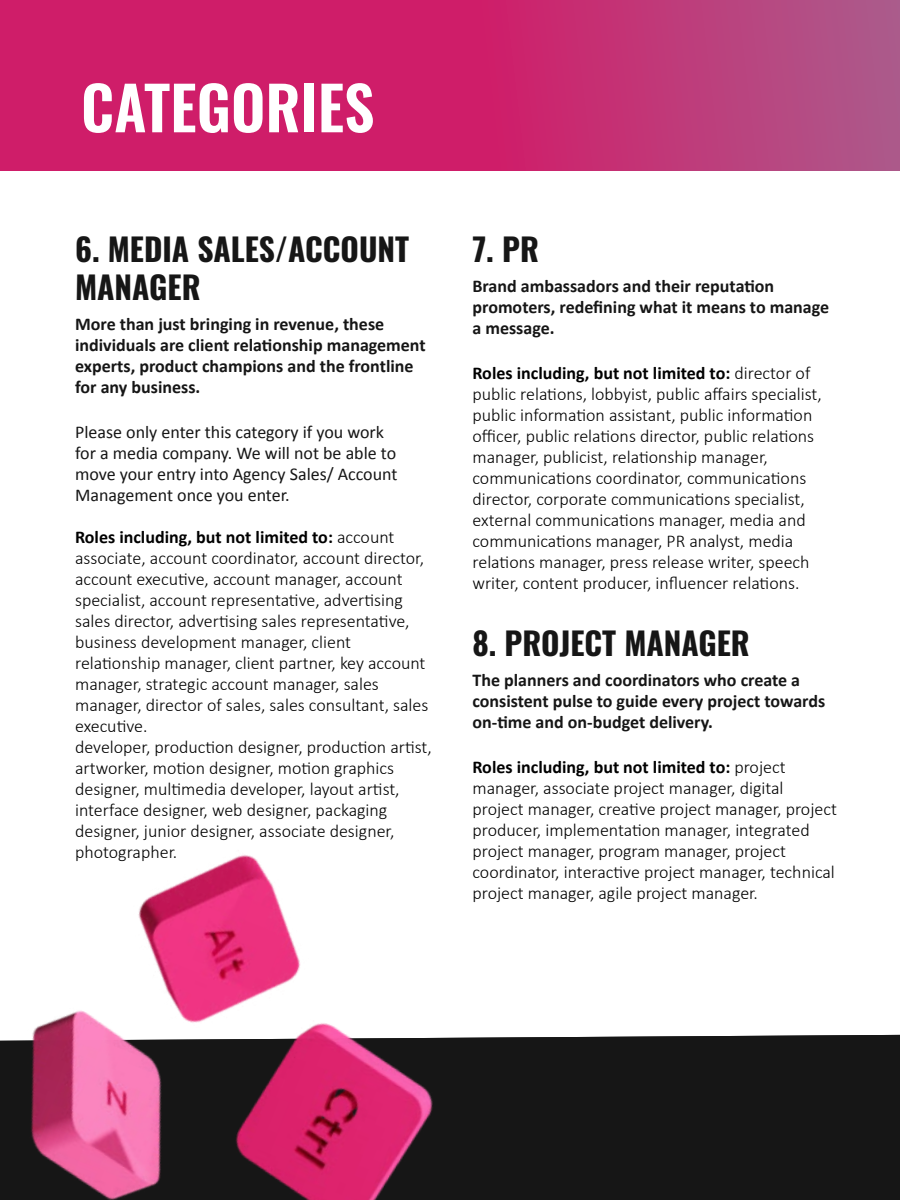
<style>
.page{position:relative;width:900px;height:1200px;background:#fff}
.page>*{position:absolute;margin:0;border:0;box-sizing:border-box;transform-origin:0 0}
.t1{font:600 60px "Oswald";color:#fff}
.t2{font:700 31.5px/37.8px "Oswald";color:#161616}
.t3{font:300 18px/21px "Calibri";color:#000}
.t4{font:700 18px/21px "Calibri";color:#161616}
.t5{font:18px/21px "Calibri";color:#161616}
.s1{font-weight:700}
</style>
<div class="page">
<div style="left:528px;top:1035px;width:372px;height:165px;background:#161616"></div>
<img style="left:0;top:855px;width:528px;height:345px">
<svg style="left:0;top:0;width:900px;height:171px;background:#c72b71"></svg>
<h1 class="t1" style="left:81px;top:77px;width:295px">CATEGORIES</h1>
<h2 class="t2" style="left:75px;top:232px;width:336px">6. MEDIA SALES/ACCOUNT<br>MANAGER</h2>
<p class="t4" style="left:75px;top:313px;width:352px">More than just bringing in revenue, these individuals are client relationship management experts, product champions and the frontline for any business.</p>
<p class="t5" style="left:75px;top:421px;width:324px">Please only enter this category if you work for a media company. We will not be able to move your entry into Agency Sales/ Account Management once you enter.</p>
<p class="t3" style="left:75px;top:526px;width:358px"><span class="s1">Roles including, but not limited to:</span> account associate, account coordinator, account director, account executive, account manager, account specialist, account representative, advertising sales director, advertising sales representative, business development manager, client relationship manager, client partner, key account manager, strategic account manager, sales manager, director of sales, sales consultant, sales executive.<br>developer, production designer, production artist, artworker, motion designer, motion graphics designer, multimedia developer, layout artist, interface designer, web designer, packaging designer, junior designer, associate designer, photographer.</p>
<h2 class="t2" style="left:472px;top:232px;width:68px">7. PR</h2>
<p class="t4" style="left:472px;top:275px;width:358px">Brand ambassadors and their reputation promoters, redefining what it means to manage a message.</p>
<p class="t3" style="left:472px;top:363px;width:351px"><span class="s1">Roles including, but not limited to:</span> director of public relations, lobbyist, public affairs specialist, public information assistant, public information officer, public relations director, public relations manager, publicist, relationship manager, communications coordinator, communications director, corporate communications specialist, external communications manager, media and communications manager, PR analyst, media relations manager, press release writer, speech writer, content producer, influencer relations.</p>
<h2 class="t2" style="left:472px;top:626px;width:279px">8. PROJECT MANAGER</h2>
<p class="t4" style="left:472px;top:668px;width:354px">The planners and coordinators who create a consistent pulse to guide every project towards on-time and on-budget delivery.</p>
<p class="t3" style="left:472px;top:756px;width:366px"><span class="s1">Roles including, but not limited to:</span> project manager, associate project manager, digital project manager, creative project manager, project producer, implementation manager, integrated project manager, program manager, project coordinator, interactive project manager, technical project manager, agile project manager.</p>
</div>
